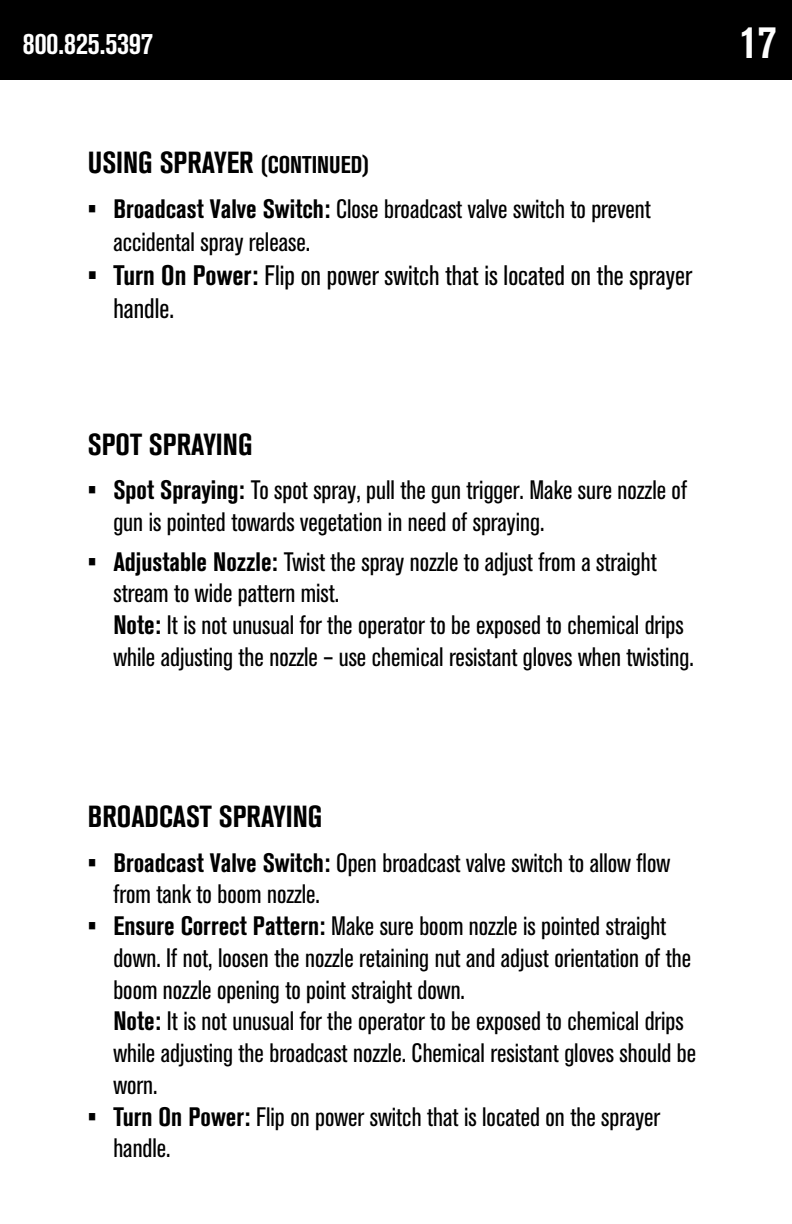
<style>
.page{position:relative;width:792px;height:1224px;background:#fff}
.page>*{position:absolute;margin:0;border:0;box-sizing:border-box;transform-origin:0 0}
.t1{font:700 condensed 46px "Akzidenz Grotesk BQ";color:#fff}
.t2{font:700 condensed 30.2px "Akzidenz Grotesk BQ";color:#000}
.t3{font:700 condensed 30px "Akzidenz Grotesk BQ";color:#fff}
.t4{font:condensed 28px/33.6px "Akzidenz Grotesk BQ";color:#000}
.t5{font:condensed 26.4px/31.8px "Akzidenz Grotesk BQ";color:#000}
.s1{font-size:24px}
.s2{font-weight:700}
</style>
<div class="page">
<div style="left:0;top:0;width:792px;height:79px;background:#000"></div>
<p class="t3" style="left:23px;top:27px;width:132px">800.825.5397</p>
<h1 class="t1" style="left:740px;top:16px;width:38px">17</h1>
<p class="t2" style="left:88px;top:145px;width:283px">USING SPRAYER <span class="s1">(CONTINUED)</span></p>
<p class="t5" style="left:113px;top:192px;width:539px;line-height:33.6px;text-indent:-26px"><span class="s2">• Broadcast Valve Switch:</span> Close broadcast valve switch to prevent accidental spray release.</p>
<p class="t4" style="left:113px;top:259px;width:580px;text-indent:-26px"><span class="s2">• Turn On Power:</span> Flip on power switch that is located on the sprayer handle.</p>
<p class="t2" style="left:88px;top:427px;width:166px">SPOT SPRAYING</p>
<p class="t5" style="left:113px;top:475px;width:575px;text-indent:-26px"><span class="s2">• Spot Spraying:</span> To spot spray, pull the gun trigger. Make sure nozzle of gun is pointed towards vegetation in need of spraying.</p>
<p class="t5" style="left:113px;top:546px;width:582px;text-indent:-26px"><span class="s2">• Adjustable Nozzle:</span> Twist the spray nozzle to adjust from a straight stream to wide pattern mist.<br><span class="s2">Note:</span> It is not unusual for the operator to be exposed to chemical drips while adjusting the nozzle – use chemical resistant gloves when twisting.</p>
<p class="t2" style="left:88px;top:799px;width:236px">BROADCAST SPRAYING</p>
<p class="t5" style="left:113px;top:847px;width:558px;text-indent:-26px"><span class="s2">• Broadcast Valve Switch:</span> Open broadcast valve switch to allow flow from tank to boom nozzle.</p>
<p class="t5" style="left:113px;top:910px;width:584px;text-indent:-26px"><span class="s2">• Ensure Correct Pattern:</span> Make sure boom nozzle is pointed straight down. If not, loosen the nozzle retaining nut and adjust orientation of the boom nozzle opening to point straight down.<br><span class="s2">Note:</span> It is not unusual for the operator to be exposed to chemical drips while adjusting the broadcast nozzle. Chemical resistant gloves should be worn.</p>
<p class="t5" style="left:113px;top:1101px;width:548px;text-indent:-26px"><span class="s2">• Turn On Power:</span> Flip on power switch that is located on the sprayer handle.</p>
</div>
